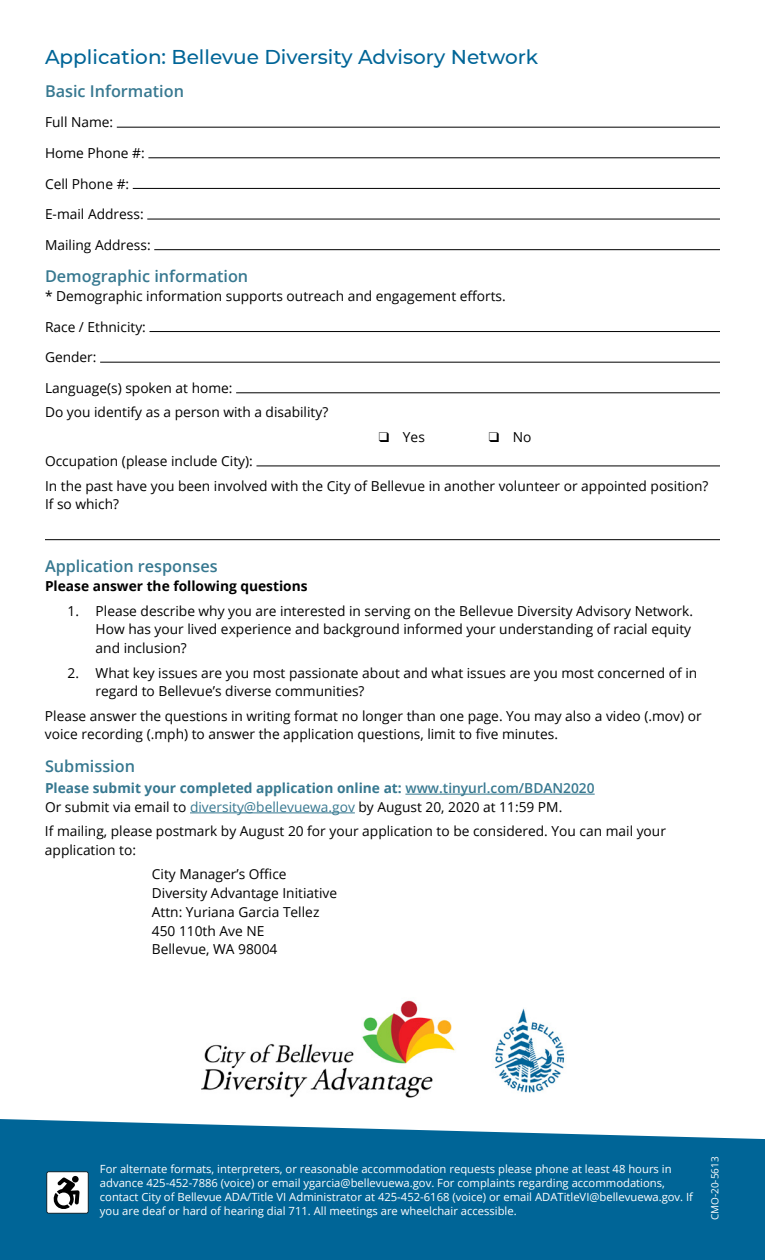
<style>
.page{position:relative;width:765px;height:1260px;background:#fff}
.page>*{position:absolute;margin:0;border:0;box-sizing:border-box;transform-origin:0 0}
.t1{font:500 20px "Montserrat";color:#006597}
.t2{font:600 16.25px "Open Sans";color:#377890}
.t3{font:13.75px/18.8px "Open Sans";color:#000}
.t4{font:700 13.75px/18.8px "Open Sans";color:#377890}
.t5{font:700 13.75px "Open Sans";color:#000}
.t6{font:11.25px/13.8px "Open Sans";color:#fff}
.t7{font:10px "Open Sans";color:#fff}
.s1{font-weight:600}
.s2{font-weight:400;color:#000}
.s3{font-weight:400}
</style>
<div class="page">
<svg style="left:0;top:1119px;width:765px;height:141px;background:#12709e"></svg>
<hr style="left:405px;top:794px;width:190px;height:1px;background:#377890">
<hr style="left:190px;top:813px;width:165px;height:1px;background:#377890">
<hr style="left:117px;top:127px;width:603px;height:1px;background:#000">
<hr style="left:148px;top:157px;width:572px;height:1px;background:#000">
<hr style="left:133px;top:188px;width:587px;height:1px;background:#000">
<hr style="left:147px;top:219px;width:573px;height:1px;background:#000">
<hr style="left:154px;top:249px;width:566px;height:1px;background:#000">
<hr style="left:149px;top:331px;width:571px;height:1px;background:#000">
<hr style="left:100px;top:362px;width:620px;height:1px;background:#000">
<hr style="left:236px;top:392px;width:484px;height:1px;background:#000">
<hr style="left:256px;top:466px;width:464px;height:1px;background:#000">
<hr style="left:45px;top:539px;width:675px;height:1px;background:#000">
<svg style="left:46px;top:1171px;width:43px;height:43px"></svg>
<div style="left:72px;top:1176px;width:7px;height:7px;background:#000;border-radius:50%"></div>
<img style="left:201px;top:1000px;width:364px;height:98px">
<h1 class="t1" style="left:45px;top:43px;width:495px">Application: Bellevue Diversity Advisory Network</h1>
<p class="t2" style="left:45px;top:80px;width:141px">Basic Information</p>
<p class="t3" style="left:45px;top:113px;width:70px">Full Name:</p>
<p class="t3" style="left:45px;top:143px;width:101px">Home Phone #:</p>
<p class="t3" style="left:45px;top:174px;width:86px">Cell Phone #:</p>
<p class="t3" style="left:45px;top:205px;width:100px">E-mail Address:</p>
<p class="t3" style="left:45px;top:235px;width:107px">Mailing Address:</p>
<p class="t2" style="left:45px;top:265px;width:205px">Demographic information</p>
<p class="t3" style="left:45px;top:287px;width:462px">* Demographic information supports outreach and engagement efforts.</p>
<p class="t3" style="left:45px;top:317px;width:102px">Race / Ethnicity:</p>
<p class="t3" style="left:45px;top:348px;width:53px">Gender:</p>
<p class="t3" style="left:45px;top:376px;width:285px;line-height:24.4px">Language(s) spoken at home:<br>Do you identify as a person with a disability?</p>
<p class="t3" style="left:379px;top:427px;width:48px">❑ Yes</p>
<p class="t3" style="left:489px;top:427px;width:44px">❑ No</p>
<p class="t3" style="left:45px;top:449px;width:665px;line-height:24.4px">Occupation (please include City):<br>In the past have you been involved with the City of Bellevue in another volunteer or appointed position?</p>
<p class="t3" style="left:45px;top:495px;width:76px">If so which?</p>
<p class="t2" style="left:45px;top:555px;width:174px">Application responses</p>
<p class="t5" style="left:45px;top:577px;width:264px">Please answer the following questions</p>
<p class="t3" style="left:96px;top:601px;width:599px;text-indent:-28px">1. Please describe why you are interested in serving on the Bellevue Diversity Advisory Network.<br>How has your lived experience and background informed your understanding of racial equity and inclusion?</p>
<p class="t3" style="left:96px;top:663px;width:603px;text-indent:-28px">2. What key issues are you most passionate about and what issues are you most concerned of in regard to Bellevue’s diverse communities?</p>
<p class="t3" style="left:45px;top:706px;width:658px">Please answer the questions in writing format no longer than one page. You may also a video (.mov) or voice recording (.mph) to answer the application questions, limit to five minutes.</p>
<p class="t2" style="left:45px;top:755px;width:92px">Submission</p>
<p class="t4" style="left:45px;top:778px;width:551px">Please submit your completed application online at: <span class="s1">www.tinyurl.com/BDAN2020<br></span><span class="s2">Or submit via email to</span> <span class="s3">diversity@bellevuewa.gov</span> <span class="s2">by August 20, 2020 at 11:59 PM.</span></p>
<p class="t3" style="left:45px;top:822px;width:623px">If mailing, please postmark by August 20 for your application to be considered. You can mail your application to:</p>
<p class="t3" style="left:152px;top:865px;width:187px">City Manager’s Office<br>Diversity Advantage Initiative<br>Attn: Yuriana Garcia Tellez<br>450 110th Ave NE<br>Bellevue, WA 98004</p>
<p class="t6" style="left:100px;top:1162px;width:595px">For alternate formats, interpreters, or reasonable accommodation requests please phone at least 48 hours in advance 425-452-7886 (voice) or email ygarcia@bellevuewa.gov. For complaints regarding accommodations, contact City of Bellevue ADA/Title VI Administrator at 425-452-6168 (voice) or email ADATitleVI@bellevuewa.gov. If you are deaf or hard of hearing dial 711. All meetings are wheelchair accessible.</p>
<p class="t7" style="left:708px;top:1220px;width:65px;rotate:-90deg">CMO-20-5613</p>
</div>
